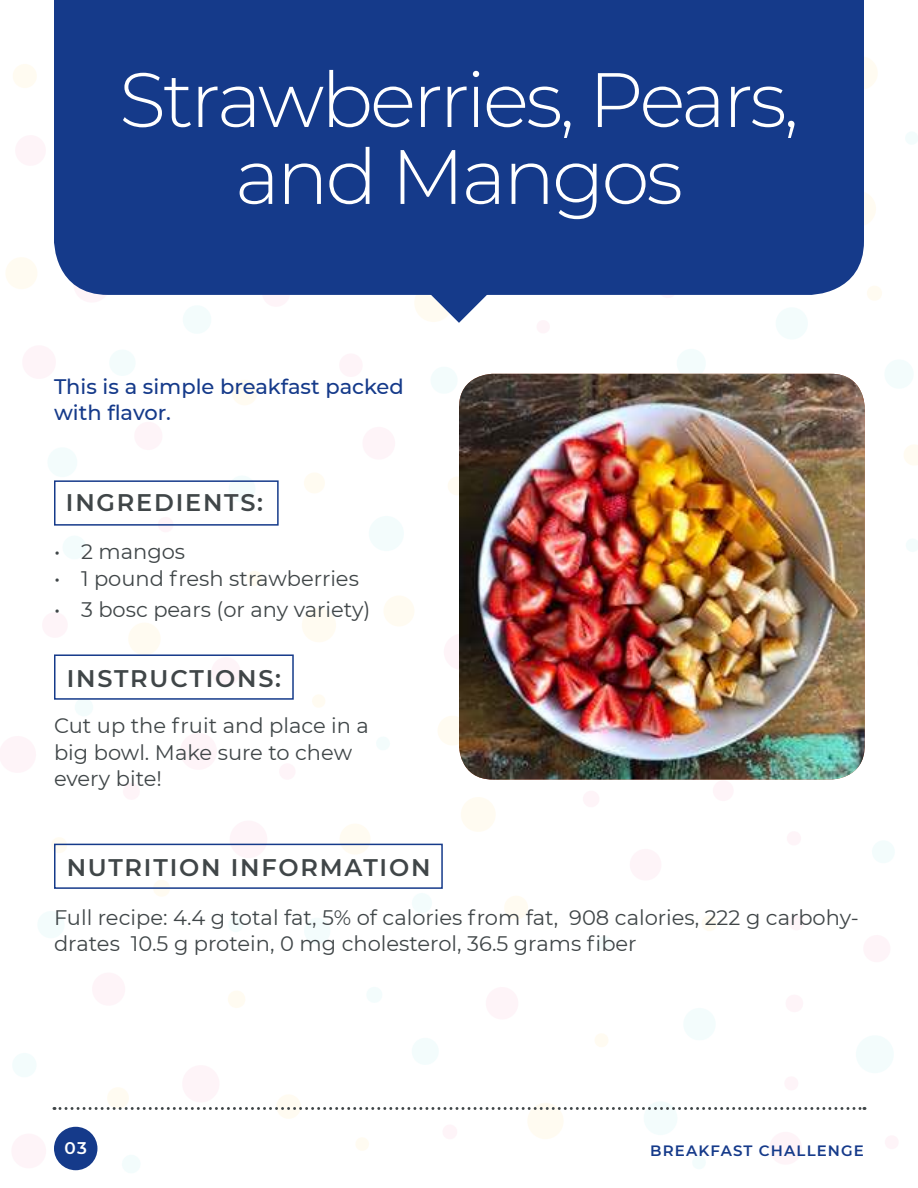
<style>
.page{position:relative;width:918px;height:1188px;background:#fff}
.page>*{position:absolute;margin:0;border:0;box-sizing:border-box;transform-origin:0 0}
.t1{font:300 76.95px/76.9px "Montserrat";letter-spacing:-.04em;color:#fff;text-align:center}
.t2{font:600 24px "Montserrat";letter-spacing:.075em;color:#404648}
.t3{font:21px/26.2px "Montserrat";color:#404648}
.t4{font:500 21px/26.2px "Montserrat";color:#153a8a}
.t5{font:600 16.95px "Montserrat";color:#fff}
.t6{font:600 15px "Montserrat";letter-spacing:.075em;color:#153a8a}
</style>
<div class="page">
<svg style="left:229px;top:476px;width:26px;height:26px"></svg>
<svg style="left:376px;top:737px;width:14px;height:13px"></svg>
<svg style="left:905px;top:132px;width:13px;height:12px"></svg>
<svg style="left:861px;top:1036px;width:32px;height:37px"></svg>
<svg style="left:229px;top:917px;width:14px;height:15px"></svg>
<svg style="left:183px;top:306px;width:28px;height:27px"></svg>
<svg style="left:598px;top:936px;width:13px;height:14px"></svg>
<svg style="left:776px;top:308px;width:32px;height:31px"></svg>
<svg style="left:885px;top:360px;width:28px;height:28px"></svg>
<svg style="left:872px;top:841px;width:23px;height:22px"></svg>
<div style="left:369px;top:516px;width:35px;height:35px;background:#f3fcfc;border-radius:50%"></div>
<svg style="left:304px;top:918px;width:26px;height:26px"></svg>
<svg style="left:48px;top:448px;width:29px;height:29px"></svg>
<svg style="left:110px;top:350px;width:25px;height:26px"></svg>
<svg style="left:906px;top:539px;width:12px;height:13px"></svg>
<svg style="left:684px;top:1008px;width:31px;height:28px"></svg>
<svg style="left:38px;top:911px;width:26px;height:27px"></svg>
<svg style="left:431px;top:367px;width:26px;height:26px"></svg>
<svg style="left:63px;top:536px;width:23px;height:23px"></svg>
<svg style="left:676px;top:349px;width:31px;height:25px"></svg>
<svg style="left:367px;top:987px;width:15px;height:16px"></svg>
<svg style="left:412px;top:893px;width:20px;height:20px"></svg>
<div style="left:75px;top:698px;width:18px;height:19px;background:#f3fcfc;border-radius:50%"></div>
<svg style="left:444px;top:634px;width:15px;height:35px"></svg>
<svg style="left:789px;top:915px;width:15px;height:15px"></svg>
<svg style="left:885px;top:1136px;width:13px;height:13px"></svg>
<div style="left:863px;top:935px;width:28px;height:28px;background:#fef4f8;border-radius:50%"></div>
<svg style="left:159px;top:517px;width:14px;height:15px"></svg>
<svg style="left:787px;top:832px;width:14px;height:13px"></svg>
<svg style="left:180px;top:733px;width:37px;height:36px"></svg>
<svg style="left:486px;top:987px;width:32px;height:32px"></svg>
<svg style="left:43px;top:613px;width:24px;height:24px"></svg>
<svg style="left:363px;top:427px;width:32px;height:32px"></svg>
<svg style="left:340px;top:354px;width:22px;height:23px"></svg>
<svg style="left:78px;top:295px;width:28px;height:7px"></svg>
<svg style="left:23px;top:346px;width:32px;height:32px"></svg>
<svg style="left:662px;top:295px;width:11px;height:3px"></svg>
<svg style="left:229px;top:821px;width:39px;height:37px"></svg>
<svg style="left:212px;top:658px;width:28px;height:28px"></svg>
<svg style="left:583px;top:791px;width:16px;height:16px"></svg>
<svg style="left:713px;top:781px;width:20px;height:20px"></svg>
<svg style="left:280px;top:764px;width:15px;height:15px"></svg>
<svg style="left:16px;top:136px;width:29px;height:29px"></svg>
<svg style="left:786px;top:995px;width:17px;height:17px"></svg>
<svg style="left:135px;top:422px;width:27px;height:28px"></svg>
<svg style="left:537px;top:323px;width:12px;height:10px"></svg>
<svg style="left:263px;top:295px;width:18px;height:11px"></svg>
<svg style="left:93px;top:973px;width:32px;height:32px"></svg>
<svg style="left:630px;top:849px;width:31px;height:31px"></svg>
<svg style="left:0;top:736px;width:36px;height:36px"></svg>
<svg style="left:123px;top:783px;width:16px;height:16px"></svg>
<svg style="left:864px;top:57px;width:14px;height:32px"></svg>
<svg style="left:302px;top:608px;width:34px;height:34px"></svg>
<svg style="left:438px;top:716px;width:21px;height:29px"></svg>
<svg style="left:504px;top:896px;width:24px;height:23px"></svg>
<svg style="left:339px;top:824px;width:32px;height:30px"></svg>
<svg style="left:597px;top:1034px;width:9px;height:2px"></svg>
<svg style="left:448px;top:477px;width:11px;height:18px"></svg>
<svg style="left:228px;top:991px;width:17px;height:17px"></svg>
<svg style="left:312px;top:695px;width:13px;height:12px"></svg>
<svg style="left:6px;top:257px;width:31px;height:32px"></svg>
<svg style="left:13px;top:64px;width:24px;height:24px"></svg>
<svg style="left:153px;top:880px;width:17px;height:16px"></svg>
<svg style="left:232px;top:380px;width:25px;height:25px"></svg>
<svg style="left:864px;top:192px;width:12px;height:33px"></svg>
<svg style="left:904px;top:445px;width:14px;height:20px"></svg>
<svg style="left:384px;top:596px;width:30px;height:30px"></svg>
<svg style="left:51px;top:837px;width:17px;height:16px"></svg>
<svg style="left:128px;top:623px;width:32px;height:31px"></svg>
<svg style="left:247px;top:571px;width:15px;height:15px"></svg>
<svg style="left:304px;top:473px;width:21px;height:20px"></svg>
<svg style="left:867px;top:286px;width:15px;height:14px"></svg>
<svg style="left:461px;top:797px;width:34px;height:35px"></svg>
<div style="left:701px;top:915px;width:17px;height:17px;background:#fffbf1;border-radius:50%"></div>
<svg style="left:281px;top:295px;width:267px;height:28px"></svg>
<div style="left:54px;top:0;width:810px;height:295px;background:#153a8a"></div>
<div style="left:54px;top:480px;width:225px;height:46px;border:2px solid #153a8a"></div>
<div style="left:54px;top:654px;width:240px;height:46px;border:2px solid #153a8a"></div>
<div style="left:54px;top:844px;width:389px;height:45px;border:2px solid #153a8a"></div>
<svg style="left:12px;top:1036px;width:849px;height:137px"></svg>
<div style="left:54px;top:1127px;width:43px;height:43px;background:#153a8a;border-radius:50%"></div>
<img style="left:459px;top:374px;width:406px;height:406px">
<h1 class="t1" style="left:119px;top:67px;width:681px">Strawberries, Pears, and Mangos</h1>
<p class="t4" style="left:54px;top:375px;width:351px">This is a simple breakfast packed with flavor.</p>
<p class="t2" style="left:66px;top:489px;width:199px">INGREDIENTS:</p>
<p class="t3" style="left:54px;top:539px;width:133px">• 2 mangos</p>
<p class="t3" style="left:54px;top:566px;width:306px">• 1 pound fresh strawberries</p>
<p class="t3" style="left:54px;top:597px;width:318px">• 3 bosc pears (or any variety)</p>
<p class="t2" style="left:67px;top:664px;width:216px">INSTRUCTIONS:</p>
<p class="t3" style="left:54px;top:713px;width:317px">Cut up the fruit and place in a big bowl. Make sure to chew every bite!</p>
<p class="t2" style="left:67px;top:853px;width:365px">NUTRITION INFORMATION</p>
<p class="t3" style="left:54px;top:905px;width:806px">Full recipe: 4.4 g total fat, 5% of calories from fat, 908 calories, 222 g carbohy&shy;drates 10.5 g protein, 0 mg cholesterol, 36.5 grams fiber</p>
<p class="t5" style="left:64px;top:1138px;width:24px">03</p>
<p class="t6" style="left:650px;top:1142px;width:215px">BREAKFAST CHALLENGE</p>
</div>
